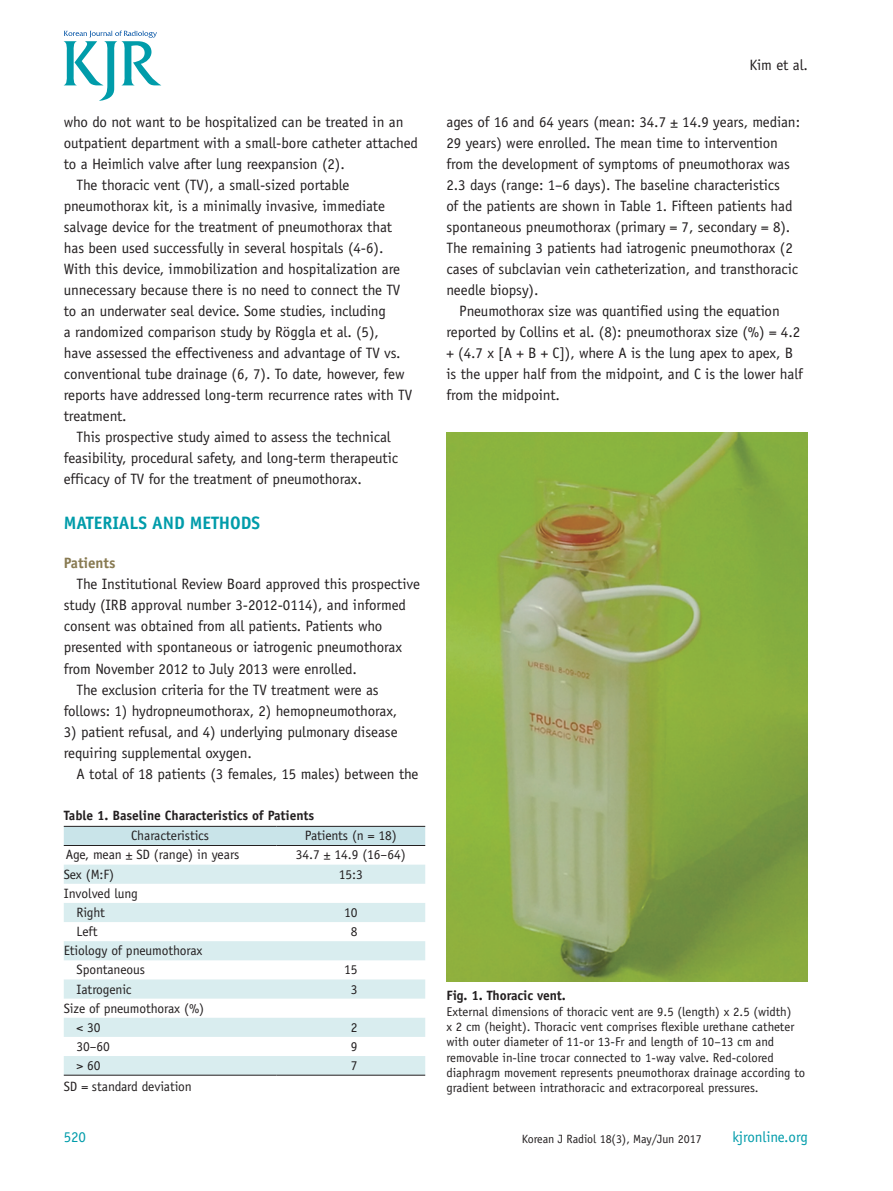
<style>
.page{position:relative;width:893px;height:1191px;background:#fff}
.page>*{position:absolute;margin:0;border:0;box-sizing:border-box;transform-origin:0 0}
.큰제목{font:700 18px "Officina Sans Std";letter-spacing:-.005em;color:#009caa}
.본문{font:15px/21px "Officina Sans Std";letter-spacing:-.005em;color:#231f20}
.t1{font:15px "Officina Sans Std";letter-spacing:-.005em;color:#009caa}
._1_제목{font:700 15px "Officina Sans Std";letter-spacing:-.005em;color:#887a51}
.표본문{font:13.5px "Officina Sans Std";letter-spacing:-.005em;color:#231f20}
.표제목{font:700 13.5px "Officina Sans Std";letter-spacing:-.005em;color:#231f20}
.표설명{font:13.5px "Officina Sans Std";letter-spacing:-.005em;color:#231f20}
.그림제목{font:700 13.5px "Officina Sans Std";letter-spacing:-.005em;color:#231f20}
.그림제목1{font:12.75px/15.3px "Officina Sans Std";color:#231f20}
.t2{font:12px "Officina Sans Std";letter-spacing:-.005em;color:#231f20}
</style>
<div class="page">
<svg style="left:64px;top:31px;width:97px;height:70px"></svg>
<div style="left:64px;top:827px;width:361px;height:18px;background:#c9e4e9"></div>
<svg style="left:64px;top:864px;width:361px;height:210px;fill:#d9edef"></svg>
<hr style="left:64px;top:1074px;width:212px;height:1px;background:#231f20">
<hr style="left:276px;top:1074px;width:149px;height:1px;background:#231f20">
<hr style="left:64px;top:845px;width:212px;height:1px;background:#231f20">
<hr style="left:276px;top:845px;width:149px;height:1px;background:#231f20">
<hr style="left:64px;top:826px;width:212px;height:1px;background:#231f20">
<hr style="left:276px;top:826px;width:149px;height:1px;background:#231f20">
<img style="left:446px;top:433px;width:362px;height:548px">
<p class="본문" style="left:64px;top:112px;width:356px">who do not want to be hospitalized can be treated in an outpatient department with a small-bore catheter attached to a Heimlich valve after lung reexpansion (2).</p>
<p class="본문" style="left:64px;top:175px;width:350px;text-indent:13px">The thoracic vent (TV), a small-sized portable pneumothorax kit, is a minimally invasive, immediate salvage device for the treatment of pneumothorax that has been used successfully in several hospitals (4-6).<br>With this device, immobilization and hospitalization are unnecessary because there is no need to connect the TV to an underwater seal device. Some studies, including<br>a randomized comparison study by Röggla et al. (5),<br>have assessed the effectiveness and advantage of TV vs. conventional tube drainage (6, 7). To date, however, few reports have addressed long-term recurrence rates with TV treatment.</p>
<p class="본문" style="left:64px;top:427px;width:336px;text-indent:13px">This prospective study aimed to assess the technical feasibility, procedural safety, and long-term therapeutic efficacy of TV for the treatment of pneumothorax.</p>
<p class="큰제목" style="left:64px;top:511px;width:198px">MATERIALS AND METHODS</p>
<p class="_1_제목" style="left:64px;top:554px;width:53px">Patients</p>
<p class="본문" style="left:64px;top:574px;width:358px;text-indent:13px">The Institutional Review Board approved this prospective study (IRB approval number 3-2012-0114), and informed consent was obtained from all patients. Patients who presented with spontaneous or iatrogenic pneumothorax from November 2012 to July 2013 were enrolled.</p>
<p class="본문" style="left:64px;top:679px;width:335px;text-align:center">The exclusion criteria for the TV treatment were as follows: 1) hydropneumothorax, 2) hemopneumothorax,</p>
<p class="본문" style="left:64px;top:721px;width:335px">3) patient refusal, and 4) underlying pulmonary disease requiring supplemental oxygen.</p>
<p class="본문" style="left:77px;top:763px;width:344px">A total of 18 patients (3 females, 15 males) between the</p>
<p class="표제목" style="left:64px;top:806px;width:252px">Table 1. Baseline Characteristics of Patients</p>
<p class="표본문" style="left:131px;top:828px;width:80px">Characteristics</p>
<p class="표본문" style="left:305px;top:828px;width:93px">Patients (n = 18)</p>
<p class="표본문" style="left:66px;top:846px;width:175px">Age, mean ± SD (range) in years</p>
<p class="표본문" style="left:296px;top:846px;width:111px">34.7 ± 14.9 (16–64)</p>
<p class="표본문" style="left:64px;top:866px;width:52px">Sex (M:F)</p>
<p class="표본문" style="left:339px;top:866px;width:26px">15:3</p>
<p class="표본문" style="left:64px;top:885px;width:76px">Involved lung</p>
<p class="표본문" style="left:77px;top:904px;width:30px">Right</p>
<p class="표본문" style="left:344px;top:904px;width:15px">10</p>
<p class="표본문" style="left:77px;top:923px;width:23px">Left</p>
<p class="표본문" style="left:351px;top:923px;width:8px">8</p>
<p class="표본문" style="left:64px;top:942px;width:140px">Etiology of pneumothorax</p>
<p class="표본문" style="left:77px;top:962px;width:70px">Spontaneous</p>
<p class="표본문" style="left:344px;top:962px;width:15px">15</p>
<p class="표본문" style="left:77px;top:981px;width:57px">Iatrogenic</p>
<p class="표본문" style="left:351px;top:981px;width:8px">3</p>
<p class="표본문" style="left:64px;top:1000px;width:142px">Size of pneumothorax (%)</p>
<p class="표본문" style="left:77px;top:1019px;width:26px">&lt; 30</p>
<p class="표본문" style="left:351px;top:1019px;width:8px">2</p>
<p class="표본문" style="left:77px;top:1038px;width:35px">30–60</p>
<p class="표본문" style="left:351px;top:1038px;width:8px">9</p>
<p class="표본문" style="left:77px;top:1057px;width:26px">&gt; 60</p>
<p class="표본문" style="left:351px;top:1057px;width:8px">7</p>
<p class="표설명" style="left:64px;top:1078px;width:130px">SD = standard deviation</p>
<p class="t1" style="left:64px;top:1128px;width:24px">520</p>
<p class="본문" style="left:749px;top:54px;width:60px">Kim et al.</p>
<p class="본문" style="left:446px;top:112px;width:355px">ages of 16 and 64 years (mean: 34.7 ± 14.9 years, median:<br>29 years) were enrolled. The mean time to intervention from the development of symptoms of pneumothorax was 2.3 days (range: 1–6 days). The baseline characteristics<br>of the patients are shown in Table 1. Fifteen patients had spontaneous pneumothorax (primary = 7, secondary = 8).<br>The remaining 3 patients had iatrogenic pneumothorax (2 cases of subclavian vein catheterization, and transthoracic needle biopsy).</p>
<p class="본문" style="left:446px;top:301px;width:358px;text-indent:13px">Pneumothorax size was quantified using the equation reported by Collins et al. (8): pneumothorax size (%) = 4.2 + (4.7 x [A + B + C]), where A is the lung apex to apex, B is the upper half from the midpoint, and C is the lower half from the midpoint.</p>
<p class="그림제목" style="left:446px;top:987px;width:121px">Fig. 1. Thoracic vent.</p>
<p class="그림제목1" style="left:446px;top:1003px;width:360px">External dimensions of thoracic vent are 9.5 (length) x 2.5 (width)<br>x 2 cm (height). Thoracic vent comprises flexible urethane catheter with outer diameter of 11-or 13-Fr and length of 10–13 cm and removable in-line trocar connected to 1-way valve. Red-colored diaphragm movement represents pneumothorax drainage according to gradient between intrathoracic and extracorporeal pressures.</p>
<p class="t2" style="left:522px;top:1132px;width:181px">Korean J Radiol 18(3), May/Jun 2017</p>
<p class="t1" style="left:732px;top:1128px;width:77px">kjronline.org</p>
</div>
